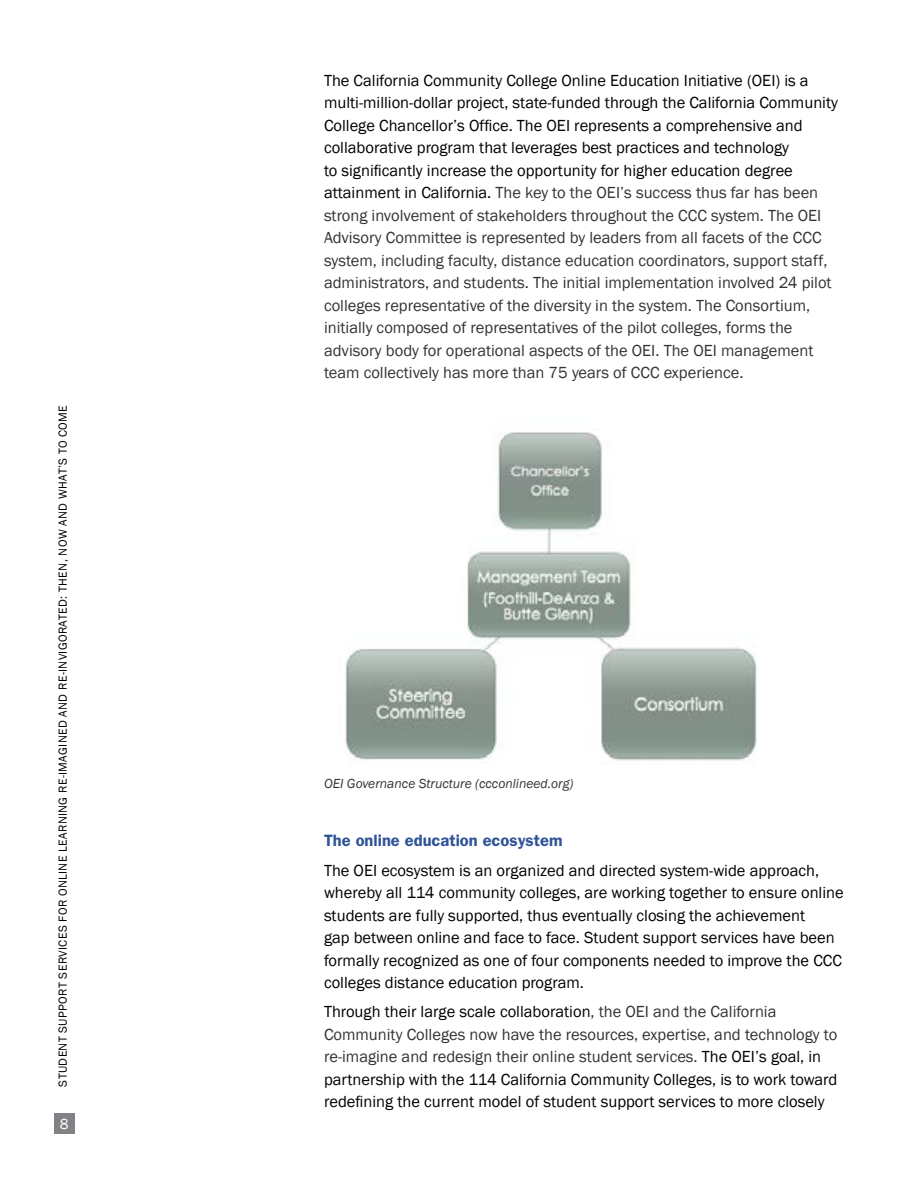
<style>
.page{position:relative;width:918px;height:1188px;background:#fff}
.page>*{position:absolute;margin:0;border:0;box-sizing:border-box;transform-origin:0 0}
.t1{font:16.5px/22.5px "Franklin Gothic";color:#333}
.t2{font:16.5px/22.5px "Franklin Gothic";color:#000}
.t3{font:600 16.5px "Franklin Gothic";color:#2f5496}
.t4{font:15px "Franklin Gothic";color:#fff}
.t5{font:italic 13.5px "Franklin Gothic";color:#333}
.t6{font:12px "Franklin Gothic";letter-spacing:.03em;color:#000}
.s1{color:#000}
.s2{color:#333}
</style>
<div class="page">
<div style="left:54px;top:1114px;width:20px;height:20px;background:#808285"></div>
<img style="left:345px;top:432px;width:412px;height:331px">
<p class="t6" style="left:55px;top:1087px;width:683px;rotate:-90deg">STUDENT SUPPORT SERVICES FOR ONLINE LEARNING RE-IMAGINED AND RE-INVIGORATED: THEN, NOW AND WHAT’S TO COME</p>
<p class="t4" style="left:60px;top:1115px;width:10px">8</p>
<p class="t1" style="left:324px;top:69px;width:515px"><span class="s1">The California Community College Online Education Initiative (OEI) is a multi-million-dollar project, state-funded through the California Community College Chancellor’s Office. The OEI represents a comprehensive and collaborative program that leverages best practices and technology<br>to significantly increase the opportunity for higher education degree attainment in California.</span> The key to the OEI’s success thus far has been strong involvement of stakeholders throughout the CCC system. The OEI Advisory Committee is represented by leaders from all facets of the CCC system, including faculty, distance education coordinators, support staff, administrators, and students. The initial implementation involved 24 pilot colleges representative of the diversity in the system. The Consortium, initially composed of representatives of the pilot colleges, forms the advisory body for operational aspects of the OEI. The OEI management team collectively has more than 75 years of CCC experience.</p>
<p class="t5" style="left:324px;top:775px;width:251px">OEI Governance Structure (ccconlineed.org)</p>
<p class="t3" style="left:324px;top:831px;width:240px">The online education ecosystem</p>
<p class="t2" style="left:324px;top:859px;width:521px">The OEI ecosystem is an organized and directed system-wide approach, whereby all 114 community colleges, are working together to ensure online students are fully supported, thus eventually closing the achievement<br>gap between online and face to face. Student support services have been formally recognized as one of four components needed to improve the CCC colleges distance education program.</p>
<p class="t2" style="left:324px;top:1001px;width:515px">Through their large scale collaboration<span class="s2">, the OEI and the California Community Colleges now have the resources, expertise, and technology to re-imagine and redesign their online student services.</span> The OEI’s goal, in partnership with the 114 California Community Colleges, is to work toward redefining the current model of student support services to more closely</p>
</div>
